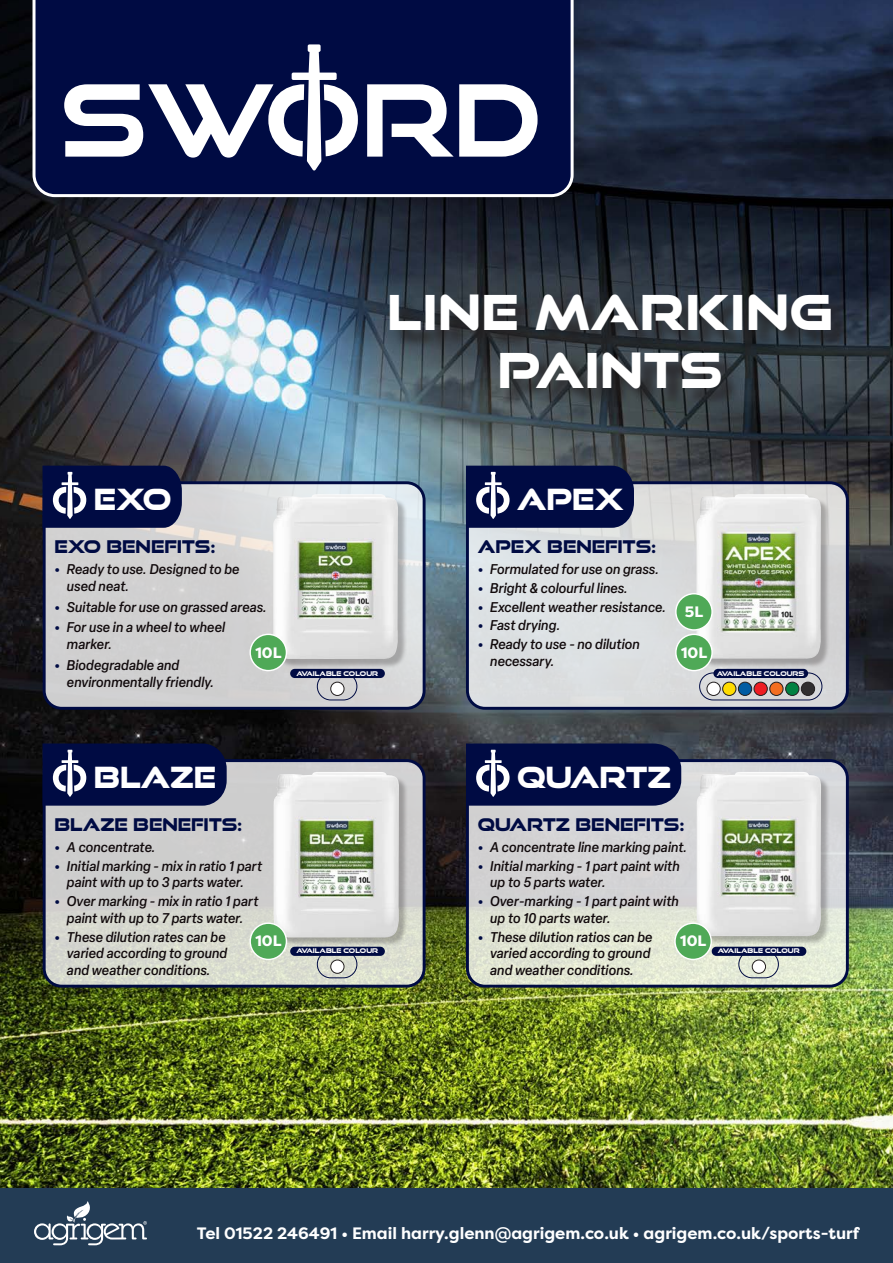
<style>
.page{position:relative;width:893px;height:1263px;background:#fff}
.page>*{position:absolute;margin:0;border:0;box-sizing:border-box;transform-origin:0 0}
.t1{font:48.3px/57.9px "Good Times Hv";letter-spacing:.02em;color:#fff;text-align:center}
.t2{font:29.25px "Good Times Hv";color:#fff}
.t3{font:17.55px "Good Times Hv";color:#000b43}
.t4{font:700 16.5px "Filson Pro";color:#fff}
.t5{font:800 15.15px "Filson Pro";color:#fff}
.t6{font:italic 500 13.95px/16.6px "Elza";letter-spacing:.01em;color:#110a0c}
.t7{font:6.45px "Good Times Hv";color:#fff}
.s1{font-weight:900;font-style:normal;color:#000b43}
</style>
<div class="page">
<img style="left:0;top:0;width:893px;height:1188px">
<svg style="left:31px;top:0;width:544px;height:199px;background:#0c174a"></svg>
<svg style="left:64px;top:44px;width:294px;height:126px"></svg>
<svg style="left:367px;top:84px;width:171px;height:73px"></svg>
<div style="left:393px;top:296px;width:458px;height:112px;background:#231f20;opacity:.75"></div>
<svg style="left:44px;top:483px;width:380px;height:225px;background:#d3d3d3"></svg>
<div style="left:43px;top:481px;width:383px;height:229px;border:3px solid #000b43;border-radius:18px"></div>
<svg style="left:43px;top:466px;width:139px;height:62px;background:#162052"></svg>
<div style="left:331px;top:682px;width:13px;height:13px;background:#fff;border-radius:50%"></div>
<div style="left:330px;top:682px;width:14px;height:14px;border:1px solid #231f20;border-radius:50%"></div>
<div style="left:317px;top:672px;width:40px;height:28px;border:1px solid #000b43;border-radius:14px"></div>
<div style="left:290px;top:669px;width:95px;height:9px;background:#000b43;border-radius:5px"></div>
<div style="left:467px;top:483px;width:380px;height:225px;background:#dcdedf;border-radius:18px"></div>
<div style="left:466px;top:481px;width:383px;height:229px;border:3px solid #000b43;border-radius:18px"></div>
<div style="left:698px;top:495px;width:132px;height:173px;background:#231f20;opacity:.3"></div>
<img style="left:695px;top:494px;width:127px;height:166px">
<div style="left:754px;top:682px;width:13px;height:13px;background:#ee1d23;border-radius:50%"></div>
<div style="left:754px;top:682px;width:14px;height:14px;border:1px solid #231f20;border-radius:50%"></div>
<div style="left:738px;top:682px;width:14px;height:13px;background:#015ca3;border-radius:50%"></div>
<div style="left:738px;top:682px;width:14px;height:14px;border:1px solid #231f20;border-radius:50%"></div>
<div style="left:723px;top:682px;width:13px;height:13px;background:#ffdc01;border-radius:50%"></div>
<div style="left:722px;top:682px;width:14px;height:14px;border:1px solid #231f20;border-radius:50%"></div>
<div style="left:770px;top:682px;width:13px;height:13px;background:#f36e21;border-radius:50%"></div>
<div style="left:769px;top:682px;width:14px;height:14px;border:1px solid #231f20;border-radius:50%"></div>
<div style="left:786px;top:682px;width:13px;height:13px;background:#008141;border-radius:50%"></div>
<div style="left:785px;top:682px;width:14px;height:14px;border:1px solid #231f20;border-radius:50%"></div>
<div style="left:801px;top:682px;width:14px;height:13px;background:#312f30;border-radius:50%"></div>
<div style="left:801px;top:682px;width:14px;height:14px;border:1px solid #231f20;border-radius:50%"></div>
<div style="left:707px;top:682px;width:13px;height:13px;background:#fff;border-radius:50%"></div>
<div style="left:706px;top:682px;width:15px;height:14px;border:1px solid #231f20;border-radius:50%"></div>
<div style="left:699px;top:672px;width:123px;height:28px;border:1px solid #000b43;border-radius:14px"></div>
<div style="left:713px;top:669px;width:95px;height:9px;background:#000b43;border-radius:5px"></div>
<div style="left:274px;top:495px;width:133px;height:173px;background:#231f20;opacity:.3"></div>
<img style="left:273px;top:494px;width:126px;height:166px">
<div style="left:44px;top:761px;width:380px;height:225px;background:linear-gradient(to bottom,#cbcace,#d8dace);border-radius:18px"></div>
<div style="left:43px;top:759px;width:383px;height:228px;border:3px solid #000b43;border-radius:18px"></div>
<svg style="left:43px;top:743px;width:184px;height:63px;background:#111b4e"></svg>
<div style="left:331px;top:960px;width:13px;height:13px;background:#fff;border-radius:50%"></div>
<div style="left:330px;top:959px;width:14px;height:15px;border:1px solid #231f20;border-radius:50%"></div>
<div style="left:317px;top:950px;width:40px;height:28px;border:1px solid #000b43;border-radius:14px"></div>
<div style="left:290px;top:947px;width:95px;height:9px;background:#000b43;border-radius:5px"></div>
<svg style="left:467px;top:761px;width:380px;height:225px;background:#d9dbd4"></svg>
<div style="left:466px;top:759px;width:383px;height:228px;border:3px solid #000b43;border-radius:18px"></div>
<div style="left:275px;top:773px;width:133px;height:174px;background:#231f20;opacity:.3"></div>
<img style="left:273px;top:772px;width:127px;height:166px">
<svg style="left:466px;top:743px;width:215px;height:63px;background:#101a4e"></svg>
<svg style="left:466px;top:466px;width:168px;height:62px;background:#121c50"></svg>
<div style="left:752px;top:960px;width:13px;height:13px;background:#fff;border-radius:50%"></div>
<div style="left:752px;top:959px;width:14px;height:15px;border:1px solid #231f20;border-radius:50%"></div>
<div style="left:738px;top:950px;width:41px;height:28px;border:1px solid #000b43;border-radius:14px"></div>
<div style="left:712px;top:947px;width:94px;height:9px;background:#000b43;border-radius:5px"></div>
<div style="left:698px;top:773px;width:132px;height:172px;background:#231f20;opacity:.3"></div>
<img style="left:697px;top:772px;width:125px;height:165px">
<div style="left:250px;top:634px;width:36px;height:37px;background:#4fa957;border-radius:50%"></div>
<div style="left:249px;top:634px;width:38px;height:37px;border:1px solid #fff;border-radius:50%"></div>
<div style="left:676px;top:634px;width:36px;height:37px;background:#4fa957;border-radius:50%"></div>
<div style="left:675px;top:634px;width:38px;height:37px;border:1px solid #fff;border-radius:50%"></div>
<div style="left:676px;top:594px;width:36px;height:36px;background:#4fa957;border-radius:50%"></div>
<div style="left:675px;top:593px;width:38px;height:38px;border:1px solid #fff;border-radius:50%"></div>
<div style="left:250px;top:923px;width:36px;height:36px;background:#4fa957;border-radius:50%"></div>
<div style="left:249px;top:922px;width:38px;height:38px;border:1px solid #fff;border-radius:50%"></div>
<div style="left:675px;top:923px;width:36px;height:36px;background:#4fa957;border-radius:50%"></div>
<div style="left:674px;top:922px;width:38px;height:38px;border:1px solid #fff;border-radius:50%"></div>
<div style="left:0;top:1188px;width:893px;height:75px;background:#233c55"></div>
<svg style="left:34px;top:1201px;width:113px;height:44px"></svg>
<p class="t2" style="left:94px;top:482px;width:79px">EXO</p>
<p class="t1" style="left:388px;top:282px;width:447px">LINE MARKING<br>PAINTS</p>
<p class="t2" style="left:517px;top:482px;width:108px">APEX</p>
<p class="t3" style="left:55px;top:536px;width:163px">EXO BENEFITS:</p>
<p class="t6" style="left:67px;top:561px;width:174px;text-indent:-12px"><span class="s1">•</span> Ready to use. Designed to be used neat.</p>
<p class="t6" style="left:55px;top:598px;width:214px"><span class="s1">•</span> Suitable for use on grassed areas.</p>
<p class="t6" style="left:67px;top:619px;width:160px;text-indent:-12px"><span class="s1">•</span> For use in a wheel to wheel marker.</p>
<p class="t6" style="left:67px;top:656px;width:149px;text-indent:-12px"><span class="s1">•</span> Biodegradable and environmentally friendly.</p>
<p class="t7" style="left:717px;top:669px;width:89px">AVAILABLE COLOURS</p>
<p class="t3" style="left:478px;top:536px;width:180px">APEX BENEFITS:</p>
<p class="t6" style="left:478px;top:561px;width:183px"><span class="s1">•</span> Formulated for use on grass.</p>
<p class="t6" style="left:478px;top:579px;width:152px"><span class="s1">•</span> Bright &amp; colourful lines.</p>
<p class="t6" style="left:478px;top:598px;width:190px"><span class="s1">•</span> Excellent weather resistance.</p>
<p class="t6" style="left:478px;top:617px;width:84px"><span class="s1">•</span> Fast drying.</p>
<p class="t6" style="left:490px;top:636px;width:151px;text-indent:-12px"><span class="s1">•</span> Ready to use - no dilution necessary.</p>
<p class="t5" style="left:685px;top:602px;width:20px">5L</p>
<p class="t5" style="left:255px;top:643px;width:28px">10L</p>
<p class="t5" style="left:681px;top:643px;width:28px">10L</p>
<p class="t7" style="left:296px;top:669px;width:83px">AVAILABLE COLOUR</p>
<p class="t2" style="left:94px;top:759px;width:124px">BLAZE</p>
<p class="t2" style="left:517px;top:759px;width:155px">QUARTZ</p>
<p class="t3" style="left:55px;top:814px;width:189px">BLAZE BENEFITS:</p>
<p class="t6" style="left:55px;top:838px;width:103px"><span class="s1">•</span> A concentrate.</p>
<p class="t6" style="left:55px;top:857px;width:209px;text-align:center"><span class="s1">•</span> Initial marking - mix in ratio 1 part paint with up to 3 parts water.</p>
<p class="t6" style="left:55px;top:893px;width:205px;text-align:center"><span class="s1">•</span> Over marking - mix in ratio 1 part paint with up to 7 parts water.</p>
<p class="t6" style="left:55px;top:928px;width:173px"><span class="s1">•</span> These dilution rates can be</p>
<p class="t6" style="left:67px;top:945px;width:162px">varied according to ground</p>
<p class="t6" style="left:67px;top:961px;width:145px">and weather conditions.</p>
<p class="t3" style="left:478px;top:814px;width:208px">QUARTZ BENEFITS:</p>
<p class="t6" style="left:478px;top:838px;width:211px"><span class="s1">•</span> A concentrate line marking paint.</p>
<p class="t6" style="left:490px;top:857px;width:191px;text-indent:-12px"><span class="s1">•</span> Initial marking - 1 part paint with up to 5 parts water.</p>
<p class="t6" style="left:490px;top:893px;width:190px;text-indent:-12px"><span class="s1">•</span> Over-marking - 1 part paint with up to 10 parts water.</p>
<p class="t6" style="left:478px;top:928px;width:176px;text-align:right"><span class="s1">•</span> These dilution ratios can be varied according to ground</p>
<p class="t6" style="left:490px;top:961px;width:145px">and weather conditions.</p>
<p class="t5" style="left:255px;top:931px;width:28px">10L</p>
<p class="t5" style="left:680px;top:931px;width:28px">10L</p>
<p class="t7" style="left:296px;top:947px;width:83px">AVAILABLE COLOUR</p>
<p class="t7" style="left:718px;top:947px;width:83px">AVAILABLE COLOUR</p>
<p class="t4" style="left:197px;top:1222px;width:664px">Tel 01522 246491 • Email harry.glenn@agrigem.co.uk • agrigem.co.uk/sports-turf</p>
</div>
